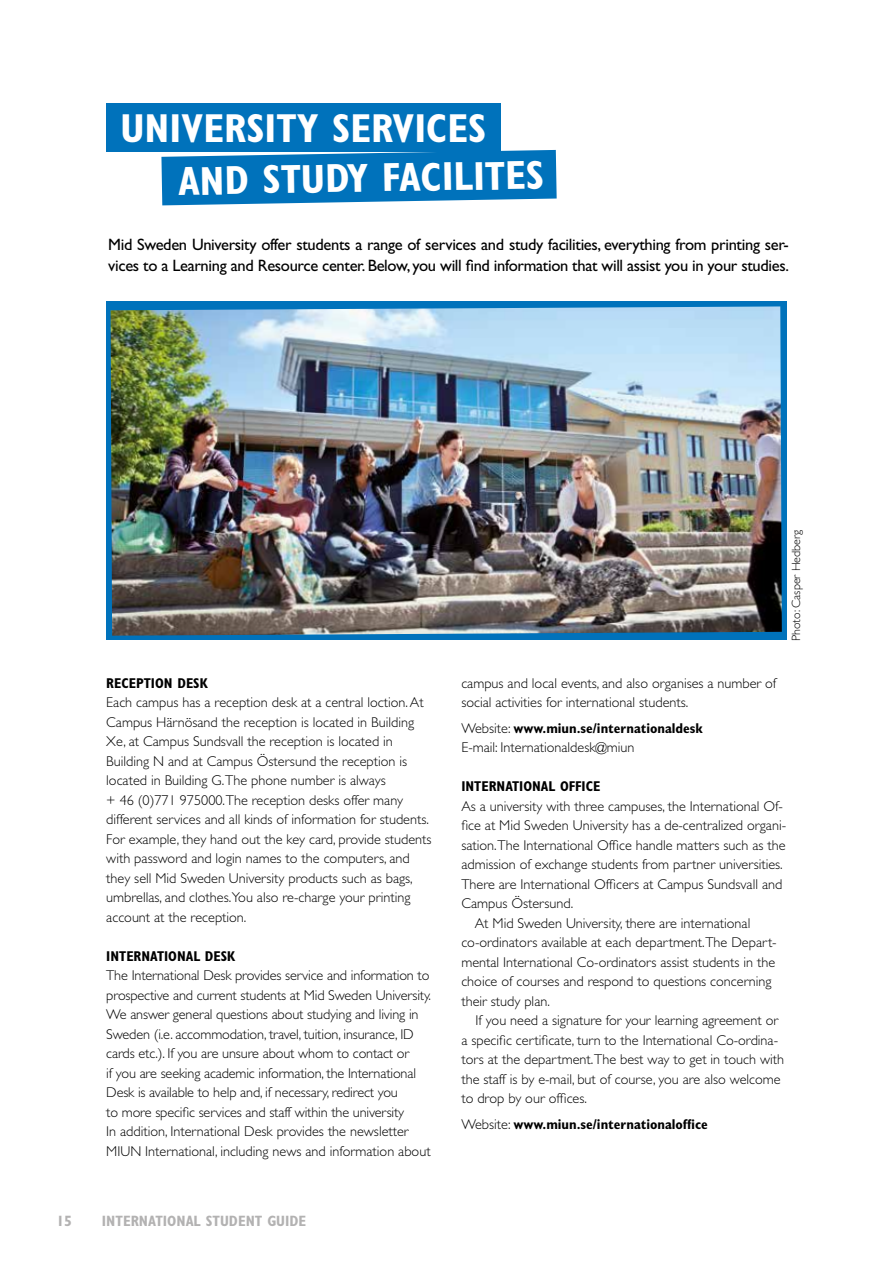
<style>
.page{position:relative;width:893px;height:1263px;background:#fff}
.page>*{position:absolute;margin:0;border:0;box-sizing:border-box;transform-origin:0 0}
.t1{font:700 condensed 40.5px "Gill Sans Std";color:#fff}
.t2{font:16.5px/21px "Gill Sans Std";letter-spacing:-.02em;color:#000}
.t3{font:700 condensed 15px "Gill Sans Std";color:#b3b2b2}
.t4{font:300 14.25px/19.5px "Gill Sans Std";color:#000}
.t5{font:700 condensed 14.25px "Gill Sans Std";color:#000}
.t6{font:300 12px "Gill Sans Std";color:#000}
.s1{font-weight:700;font-stretch:condensed}
.s2{font-weight:300;font-stretch:normal}
</style>
<div class="page">
<div style="left:106px;top:103px;width:394px;height:49px;background:#0072bb"></div>
<svg style="left:161px;top:150px;width:396px;height:55px"></svg>
<div style="left:106px;top:302px;width:681px;height:338px;background:#0072bb"></div>
<img style="left:111px;top:306px;width:671px;height:330px">
<h1 class="t1" style="left:121px;top:104px;width:367px">UNIVERSITY SERVICES</h1>
<h1 class="t1" style="left:178px;top:157px;width:367px;rotate:-1deg">AND STUDY FACILITES</h1>
<p class="t2" style="left:108px;top:234px;width:682px">Mid Sweden University offer students a range of services and study facilities, everything from printing ser&shy;vices to a Learning and Resource center. Below, you will find information that will assist you in your studies.</p>
<p class="t5" style="left:106px;top:675px;width:103px">RECEPTION DESK</p>
<p class="t4" style="left:106px;top:693px;width:327px">Each campus has a reception desk at a central loction. At Campus Härnösand the reception is located in Building Xe, at Campus Sundsvall the reception is located in Building N and at Campus Östersund the reception is located in Building G.The phone number is always<br>+ 46 (0)771 975000.The reception desks offer many different services and all kinds of information for students.<br>For example, they hand out the key card, provide students with password and login names to the computers, and they sell Mid Sweden University products such as bags, umbrellas, and clothes.You also re-charge your printing account at the reception.</p>
<p class="t5" style="left:106px;top:948px;width:131px">INTERNATIONAL DESK</p>
<p class="t4" style="left:106px;top:966px;width:326px">The International Desk provides service and information to prospective and current students at Mid Sweden University.<br>We answer general questions about studying and living in Sweden (i.e. accommodation, travel, tuition, insurance, ID cards etc.). If you are unsure about whom to contact or<br>if you are seeking academic information, the International Desk is available to help and, if necessary, redirect you<br>to more specific services and staff within the university<br>In addition, International Desk provides the newsletter MIUN International, including news and information about</p>
<p class="t3" style="left:56px;top:1212px;width:17px">15</p>
<p class="t3" style="left:102px;top:1212px;width:206px">INTERNATIONAL STUDENT GUIDE</p>
<p class="t6" style="left:789px;top:641px;width:113px;rotate:-90deg">Photo: Casper Hedberg</p>
<p class="t4" style="left:461px;top:673px;width:316px">campus and local events, and also organises a number of social activities for international students.</p>
<p class="t4" style="left:461px;top:718px;width:243px">Website: <span class="s1">www.miun.se/internationaldesk<br></span>E-mail: Internationaldesk@miun</p>
<p class="t5" style="left:461px;top:778px;width:141px">INTERNATIONAL OFFICE</p>
<p class="t4" style="left:461px;top:796px;width:323px">As a university with three campuses, the International Of-</p>
<p class="t4" style="left:461px;top:816px;width:326px">fice at Mid Sweden University has a de-centralized organi-</p>
<p class="t4" style="left:461px;top:835px;width:326px">sation.The International Office handle matters such as the</p>
<p class="t4" style="left:461px;top:855px;width:323px">admission of exchange students from partner universities.</p>
<p class="t4" style="left:461px;top:874px;width:322px">There are International Officers at Campus Sundsvall and</p>
<p class="t4" style="left:461px;top:894px;width:113px">Campus Östersund.</p>
<p class="t4" style="left:475px;top:913px;width:277px">At Mid Sweden University, there are international</p>
<p class="t4" style="left:461px;top:933px;width:317px">co-ordinators available at each department.The Depart-</p>
<p class="t4" style="left:461px;top:952px;width:315px">mental International Co-ordinators assist students in the</p>
<p class="t4" style="left:461px;top:972px;width:312px">choice of courses and respond to questions concerning</p>
<p class="t4" style="left:461px;top:991px;width:90px">their study plan.</p>
<p class="t4" style="left:476px;top:1011px;width:304px">If you need a signature for your learning agreement or</p>
<p class="t4" style="left:461px;top:1030px;width:318px">a specific certificate, turn to the International Co-ordina-</p>
<p class="t4" style="left:461px;top:1050px;width:324px">tors at the department.The best way to get in touch with</p>
<p class="t4" style="left:461px;top:1069px;width:321px">the staff is by e-mail, but of course, you are also welcome</p>
<p class="t4" style="left:461px;top:1089px;width:127px">to drop by our offices.</p>
<p class="t5" style="left:461px;top:1115px;width:248px"><span class="s2">Website:</span> www.miun.se/internationaloffice</p>
</div>
